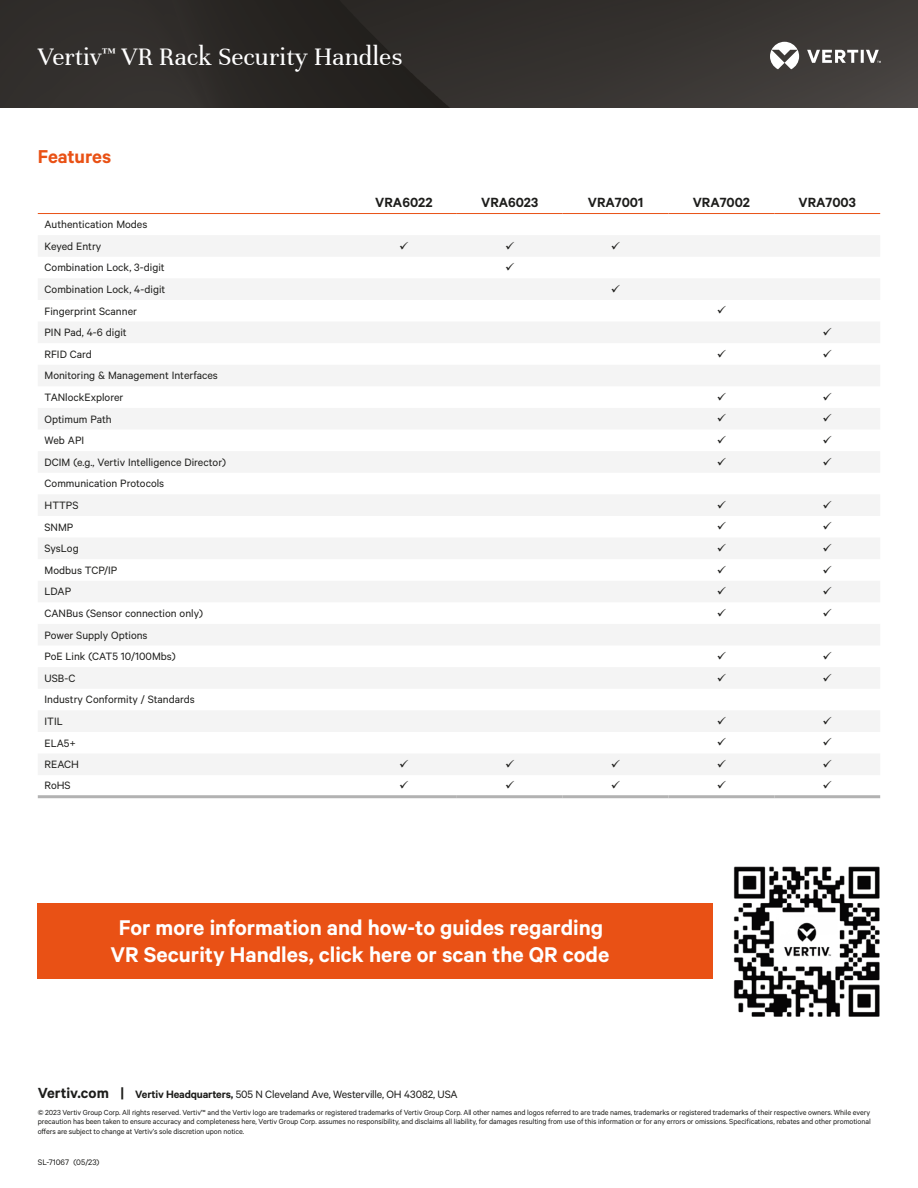
<style>
.page{position:relative;width:918px;height:1188px;background:#fff}
.page>*{position:absolute;margin:0;border:0;box-sizing:border-box;transform-origin:0 0}
.t1{font:27px "Unna";color:#fff}
.t2{font:600 24px/27.3px "Calibre";color:#fff;text-align:center}
.t3{font:600 21px "Calibre";letter-spacing:-.005em;color:#e95115}
.t4{font:600 15px "Calibre";color:#1d1d1b}
.t5{font:12px/21.6px "Calibre";color:#1d1d1b}
.t6{font:9px "Calibre";color:#1d1d1b}
.t7{font:8.25px/9.8px "Calibre";letter-spacing:-.01em;color:#1d1d1b;text-align:justify}
.s1{font-weight:600;font-size:16.5px}
.s2{font-weight:600}
</style>
<div class="page">
<img style="left:0;top:0;width:918px;height:108px">
<svg style="left:770px;top:42px;width:111px;height:27px"></svg>
<div style="left:38px;top:903px;width:675px;height:76px;background:#e95115"></div>
<img style="left:733px;top:866px;width:147px;height:151px">
<svg style="left:38px;top:236px;width:842px;height:539px;fill:#f4f4f4"></svg>
<hr style="left:38px;top:213px;width:313px;height:1px;background:#e95115">
<hr style="left:351px;top:213px;width:106px;height:1px;background:#e95115">
<hr style="left:457px;top:213px;width:106px;height:1px;background:#e95115">
<hr style="left:563px;top:213px;width:106px;height:1px;background:#e95115">
<hr style="left:669px;top:213px;width:105px;height:1px;background:#e95115">
<hr style="left:774px;top:213px;width:106px;height:1px;background:#e95115">
<hr style="left:38px;top:795px;width:313px;height:3px;background:#b2b2b2">
<hr style="left:351px;top:795px;width:106px;height:3px;background:#b2b2b2">
<hr style="left:457px;top:795px;width:106px;height:3px;background:#b2b2b2">
<hr style="left:563px;top:795px;width:106px;height:3px;background:#b2b2b2">
<hr style="left:669px;top:795px;width:105px;height:3px;background:#b2b2b2">
<hr style="left:774px;top:795px;width:106px;height:3px;background:#b2b2b2">
<svg style="left:400px;top:241px;width:8px;height:8px"></svg>
<svg style="left:506px;top:241px;width:8px;height:8px"></svg>
<svg style="left:612px;top:241px;width:8px;height:8px"></svg>
<svg style="left:506px;top:263px;width:8px;height:8px"></svg>
<svg style="left:612px;top:284px;width:8px;height:8px"></svg>
<svg style="left:718px;top:306px;width:8px;height:8px"></svg>
<svg style="left:823px;top:328px;width:9px;height:7px"></svg>
<svg style="left:718px;top:349px;width:8px;height:8px"></svg>
<svg style="left:823px;top:349px;width:9px;height:8px"></svg>
<svg style="left:718px;top:392px;width:8px;height:8px"></svg>
<svg style="left:823px;top:392px;width:9px;height:8px"></svg>
<svg style="left:718px;top:414px;width:8px;height:8px"></svg>
<svg style="left:823px;top:414px;width:9px;height:8px"></svg>
<svg style="left:718px;top:436px;width:8px;height:7px"></svg>
<svg style="left:823px;top:436px;width:9px;height:7px"></svg>
<svg style="left:718px;top:457px;width:8px;height:8px"></svg>
<svg style="left:823px;top:457px;width:9px;height:8px"></svg>
<svg style="left:718px;top:500px;width:8px;height:8px"></svg>
<svg style="left:823px;top:500px;width:9px;height:8px"></svg>
<svg style="left:718px;top:522px;width:8px;height:8px"></svg>
<svg style="left:823px;top:522px;width:9px;height:8px"></svg>
<svg style="left:718px;top:544px;width:8px;height:7px"></svg>
<svg style="left:823px;top:544px;width:9px;height:7px"></svg>
<svg style="left:718px;top:565px;width:8px;height:8px"></svg>
<svg style="left:823px;top:565px;width:9px;height:8px"></svg>
<svg style="left:718px;top:587px;width:8px;height:8px"></svg>
<svg style="left:823px;top:587px;width:9px;height:8px"></svg>
<svg style="left:718px;top:608px;width:8px;height:8px"></svg>
<svg style="left:823px;top:608px;width:9px;height:8px"></svg>
<svg style="left:718px;top:652px;width:8px;height:7px"></svg>
<svg style="left:823px;top:652px;width:9px;height:7px"></svg>
<svg style="left:718px;top:673px;width:8px;height:8px"></svg>
<svg style="left:823px;top:673px;width:9px;height:8px"></svg>
<svg style="left:718px;top:716px;width:8px;height:8px"></svg>
<svg style="left:823px;top:716px;width:9px;height:8px"></svg>
<svg style="left:718px;top:738px;width:8px;height:8px"></svg>
<svg style="left:823px;top:738px;width:9px;height:8px"></svg>
<svg style="left:400px;top:760px;width:8px;height:7px"></svg>
<svg style="left:506px;top:760px;width:8px;height:7px"></svg>
<svg style="left:612px;top:760px;width:8px;height:7px"></svg>
<svg style="left:718px;top:760px;width:8px;height:7px"></svg>
<svg style="left:823px;top:760px;width:9px;height:7px"></svg>
<h1 class="t1" style="left:38px;top:42px;width:366px">Vertiv<sup>™</sup> VR Rack Security Handles</h1>
<h3 class="t3" style="left:38px;top:144px;width:75px">Features</h3>
<h3 class="t5" style="left:45px;top:213px;width:104px">Authentication Modes<br>Keyed Entry</h3>
<h3 class="t5" style="left:45px;top:256px;width:122px">Combination Lock, 3-digit</h3>
<h3 class="t5" style="left:45px;top:278px;width:122px">Combination Lock, 4-digit</h3>
<h3 class="t5" style="left:45px;top:300px;width:94px">Fingerprint Scanner</h3>
<h3 class="t5" style="left:45px;top:321px;width:84px">PIN Pad, 4-6 digit</h3>
<h3 class="t5" style="left:45px;top:343px;width:49px">RFID Card</h3>
<h3 class="t5" style="left:45px;top:364px;width:175px">Monitoring &amp; Management Interfaces<br>TANlockExplorer</h3>
<h3 class="t5" style="left:45px;top:408px;width:69px">Optimum Path</h3>
<h3 class="t5" style="left:45px;top:429px;width:41px">Web API</h3>
<h3 class="t5" style="left:45px;top:451px;width:183px">DCIM (e.g., Vertiv Intelligence Director)</h3>
<h3 class="t5" style="left:45px;top:472px;width:121px">Communication Protocols<br>HTTPS</h3>
<h3 class="t5" style="left:45px;top:516px;width:30px">SNMP</h3>
<h3 class="t5" style="left:45px;top:537px;width:36px">SysLog</h3>
<h3 class="t5" style="left:45px;top:559px;width:74px">Modbus TCP/IP</h3>
<h3 class="t5" style="left:45px;top:580px;width:28px">LDAP</h3>
<h3 class="t5" style="left:45px;top:602px;width:160px">CANBus (Sensor connection only)</h3>
<h3 class="t5" style="left:45px;top:624px;width:133px">Power Supply Options<br>PoE Link (CAT5 10/100Mbs)</h3>
<h3 class="t5" style="left:45px;top:667px;width:32px">USB-C</h3>
<h3 class="t5" style="left:45px;top:688px;width:152px">Industry Conformity / Standards<br>ITIL</h3>
<h3 class="t5" style="left:45px;top:732px;width:33px">ELA5+</h3>
<h3 class="t5" style="left:45px;top:753px;width:36px">REACH</h3>
<h3 class="t5" style="left:45px;top:774px;width:28px">RoHS</h3>
<h3 class="t4" style="left:375px;top:193px;width:59px">VRA6022</h3>
<h3 class="t4" style="left:481px;top:193px;width:59px">VRA6023</h3>
<h3 class="t4" style="left:588px;top:193px;width:57px">VRA7001</h3>
<h3 class="t4" style="left:693px;top:193px;width:59px">VRA7002</h3>
<h3 class="t4" style="left:799px;top:193px;width:59px">VRA7003</h3>
<h2 class="t2" style="left:110px;top:913px;width:500px">For more information and how-to guides regarding<br>VR Security Handles, click here or scan the QR code</h2>
<h3 class="t5" style="left:38px;top:1083px;width:421px"><span class="s1">Vertiv.com |</span> <span class="s2">Vertiv Headquarters,</span> 505 N Cleveland Ave, Westerville, OH 43082, USA</h3>
<p class="t7" style="left:38px;top:1107px;width:834px">© 2023 Vertiv Group Corp. All rights reserved. Vertiv™ and the Vertiv logo are trademarks or registered trademarks of Vertiv Group Corp. All other names and logos referred to are trade names, trademarks or registered trademarks of their respective owners. While every precaution has been taken to ensure accuracy and completeness here, Vertiv Group Corp. assumes no responsibility, and disclaims all liability, for damages resulting from use of this information or for any errors or omissions. Specifications, rebates and other promotional offers are subject to change at Vertiv’s sole discretion upon notice.</p>
<p class="t6" style="left:38px;top:1157px;width:63px">SL-71067 (05/23)</p>
</div>
